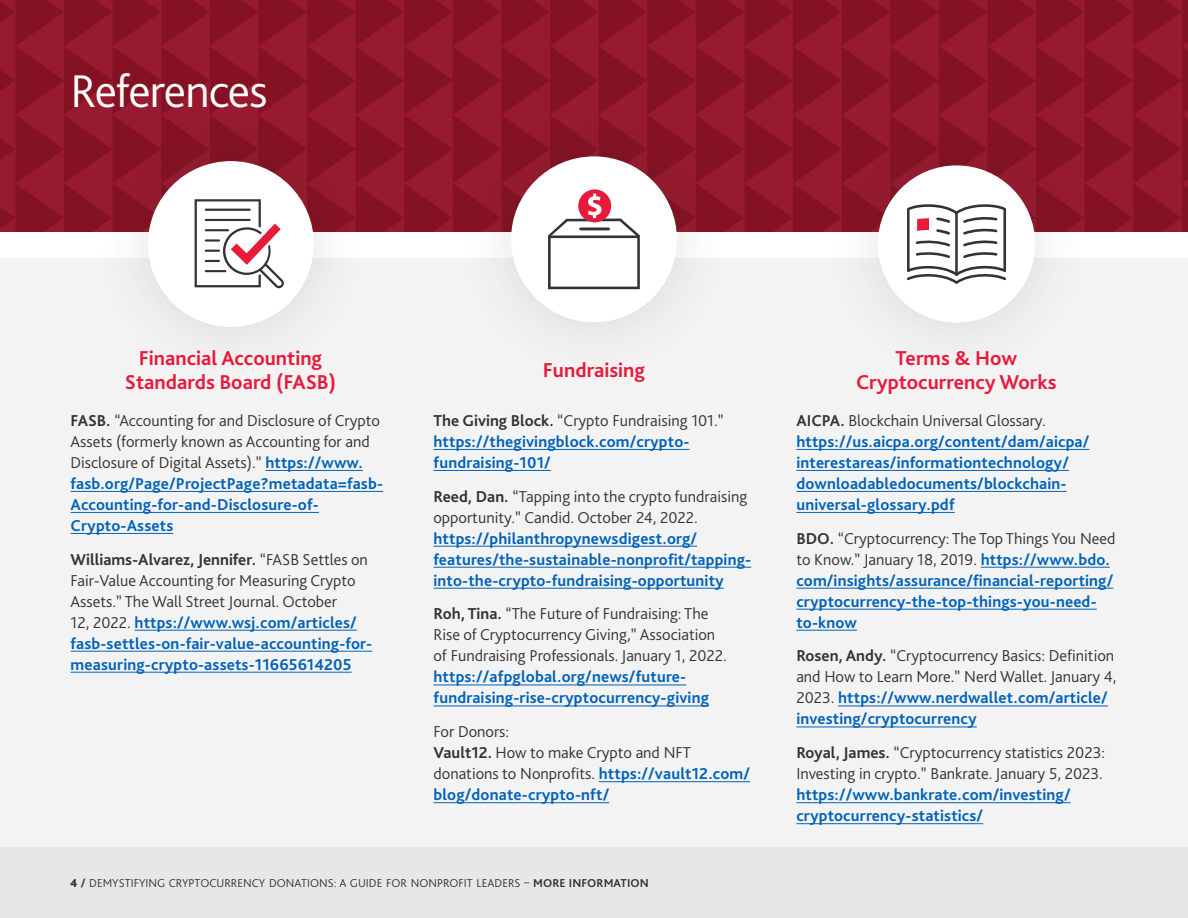
<style>
.page{position:relative;width:1188px;height:918px;background:#fff}
.page>*{position:absolute;margin:0;border:0;box-sizing:border-box;transform-origin:0 0}
.Red_Section_Head_2{font:300 48px "Bliss Pro";letter-spacing:-.025em;color:#fff}
.Subhead_1{font:700 21px/24px "Bliss Pro";color:#e81a3b;text-align:center}
.Body_text_11pt{font:700 16.5px/21px "Bliss Pro";letter-spacing:.01em;color:#0062b8}
.Body_text_11pt-2{font:300 16.5px/21px "Bliss Pro";color:#333}
.t1{font:300 12px "Bliss Pro";letter-spacing:.005em;color:#333}
.s1{font-weight:700}
.s2{font-weight:700;color:#0062b8}
.s3{color:#333}
.s4{font-weight:300;color:#333}
.s5{font-weight:800}
</style>
<div class="page">
<div style="left:0;top:259px;width:1188px;height:624px;background:#f3f3f3"></div>
<div style="left:148px;top:161px;width:166px;height:166px;background:#fff;border-radius:50%"></div>
<div style="left:511px;top:156px;width:166px;height:166px;background:#fff;border-radius:50%"></div>
<div style="left:878px;top:165px;width:157px;height:158px;background:#fff;border-radius:50%"></div>
<hr style="left:265px;top:470px;width:98px;height:1px;background:#0062b8">
<hr style="left:71px;top:491px;width:312px;height:1px;background:#0062b8">
<hr style="left:71px;top:512px;width:248px;height:1px;background:#0062b8">
<hr style="left:71px;top:533px;width:102px;height:1px;background:#0062b8">
<hr style="left:135px;top:630px;width:222px;height:1px;background:#0062b8">
<hr style="left:71px;top:651px;width:301px;height:1px;background:#0062b8">
<hr style="left:71px;top:672px;width:281px;height:1px;background:#0062b8">
<hr style="left:433px;top:449px;width:256px;height:1px;background:#0062b8">
<hr style="left:433px;top:470px;width:118px;height:1px;background:#0062b8">
<hr style="left:433px;top:546px;width:264px;height:1px;background:#0062b8">
<hr style="left:433px;top:567px;width:318px;height:1px;background:#0062b8">
<hr style="left:433px;top:588px;width:291px;height:1px;background:#0062b8">
<hr style="left:433px;top:685px;width:253px;height:1px;background:#0062b8">
<hr style="left:433px;top:706px;width:276px;height:1px;background:#0062b8">
<hr style="left:599px;top:781px;width:151px;height:1px;background:#0062b8">
<hr style="left:433px;top:802px;width:176px;height:1px;background:#0062b8">
<hr style="left:796px;top:449px;width:293px;height:1px;background:#0062b8">
<hr style="left:796px;top:470px;width:273px;height:1px;background:#0062b8">
<hr style="left:796px;top:491px;width:271px;height:1px;background:#0062b8">
<hr style="left:796px;top:512px;width:159px;height:1px;background:#0062b8">
<hr style="left:981px;top:567px;width:129px;height:1px;background:#0062b8">
<hr style="left:796px;top:588px;width:317px;height:1px;background:#0062b8">
<hr style="left:796px;top:609px;width:301px;height:1px;background:#0062b8">
<hr style="left:796px;top:630px;width:61px;height:1px;background:#0062b8">
<hr style="left:838px;top:706px;width:270px;height:1px;background:#0062b8">
<hr style="left:796px;top:727px;width:181px;height:1px;background:#0062b8">
<hr style="left:796px;top:802px;width:275px;height:1px;background:#0062b8">
<hr style="left:796px;top:823px;width:187px;height:1px;background:#0062b8">
<svg style="left:0;top:0;width:1188px;height:289px"></svg>
<div style="left:0;top:847px;width:1188px;height:71px;background:#e7e7e7"></div>
<p class="Red_Section_Head_2" style="left:71px;top:61px;width:199px">References</p>
<h2 class="Subhead_1" style="left:125px;top:345px;width:213px">Financial Accounting<br>Standards Board (FASB)</h2>
<p class="Body_text_11pt-2" style="left:71px;top:410px;width:314px"><span class="s1">FASB.</span> “Accounting for and Disclosure of Crypto Assets (formerly known as Accounting for and Disclosure of Digital Assets).” <span class="s2">https://www. fasb.org/Page/ProjectPage?metadata=fasb-Accounting-for-and-Disclosure-of-Crypto‑Assets</span></p>
<p class="Body_text_11pt" style="left:71px;top:548px;width:303px"><span class="s3">Williams-Alvarez, Jennifer.</span> <span class="s4">“FASB Settles on Fair-Value Accounting for Measuring Crypto Assets.” The Wall Street Journal. October<br>12, 2022.</span> https://www.wsj.com/articles/ fasb-settles-on-fair-value-accounting-for&shy;measuring-crypto-assets-11665614205</p>
<h2 class="Subhead_1" style="left:543px;top:357px;width:104px">Fundraising</h2>
<h2 class="Subhead_1" style="left:856px;top:345px;width:202px">Terms &amp; How<br>Cryptocurrency Works</h2>
<p class="Body_text_11pt" style="left:433px;top:410px;width:292px"><span class="s3">The Giving Block.</span> <span class="s4">“Crypto Fundraising 101.” </span>https://thegivingblock.com/crypto&shy;fundraising-101/</p>
<p class="Body_text_11pt" style="left:433px;top:485px;width:319px"><span class="s3">Reed, Dan.</span> <span class="s4">“Tapping into the crypto fundraising opportunity.” Candid. October 24, 2022. </span>https://philanthropynewsdigest.org/ features/the-sustainable-nonprofit/tapping&shy;into-the-crypto-fundraising-opportunity</p>
<p class="Body_text_11pt-2" style="left:433px;top:603px;width:295px"><span class="s1">Roh, Tina.</span> “The Future of Fundraising: The Rise of Cryptocurrency Giving,” Association of Fundraising Professionals. January 1, 2022. <span class="s2">https://afpglobal.org/news/future&shy;fundraising-rise-cryptocurrency-giving</span></p>
<p class="Body_text_11pt-2" style="left:433px;top:721px;width:77px">For Donors:</p>
<p class="Body_text_11pt-2" style="left:433px;top:742px;width:318px"><span class="s1">Vault12.</span> How to make Crypto and NFT donations to Nonprofits. <span class="s2">https://vault12.com/ blog/donate-crypto-nft/</span></p>
<p class="Body_text_11pt" style="left:796px;top:410px;width:295px"><span class="s3">AICPA.</span> <span class="s4">Blockchain Universal Glossary. </span>https://us.aicpa.org/content/dam/aicpa/ interestareas/informationtechnology/ downloadabledocuments/blockchain&shy;universal-glossary.pdf</p>
<p class="Body_text_11pt" style="left:796px;top:527px;width:321px"><span class="s3">BDO.</span> <span class="s4">“Cryptocurrency: The Top Things You Need to Know.” January 18, 2019.</span> https://www.bdo. com/insights/assurance/financial-reporting/ cryptocurrency-the-top-things-you-need&shy;to-know</p>
<p class="Body_text_11pt-2" style="left:796px;top:645px;width:322px"><span class="s1">Rosen, Andy.</span> “Cryptocurrency Basics: Definition and How to Learn More.” Nerd Wallet. January 4, 2023. <span class="s2">https://www.nerdwallet.com/article/ investing/cryptocurrency</span></p>
<p class="Body_text_11pt-2" style="left:796px;top:742px;width:310px"><span class="s1">Royal, James.</span> “Cryptocurrency statistics 2023:<br>Investing in crypto.” Bankrate. January 5, 2023. <span class="s2">https://www.bankrate.com/investing/ cryptocurrency-statistics/</span></p>
<p class="t1" style="left:70px;top:876px;width:580px"><span class="s5">4</span> <span class="s1">/</span> DEMYSTIFYING CRYPTOCURRENCY DONATIONS: A GUIDE FOR NONPROFIT LEADERS – <span class="s1">MORE INFORMATION</span></p>
</div>
